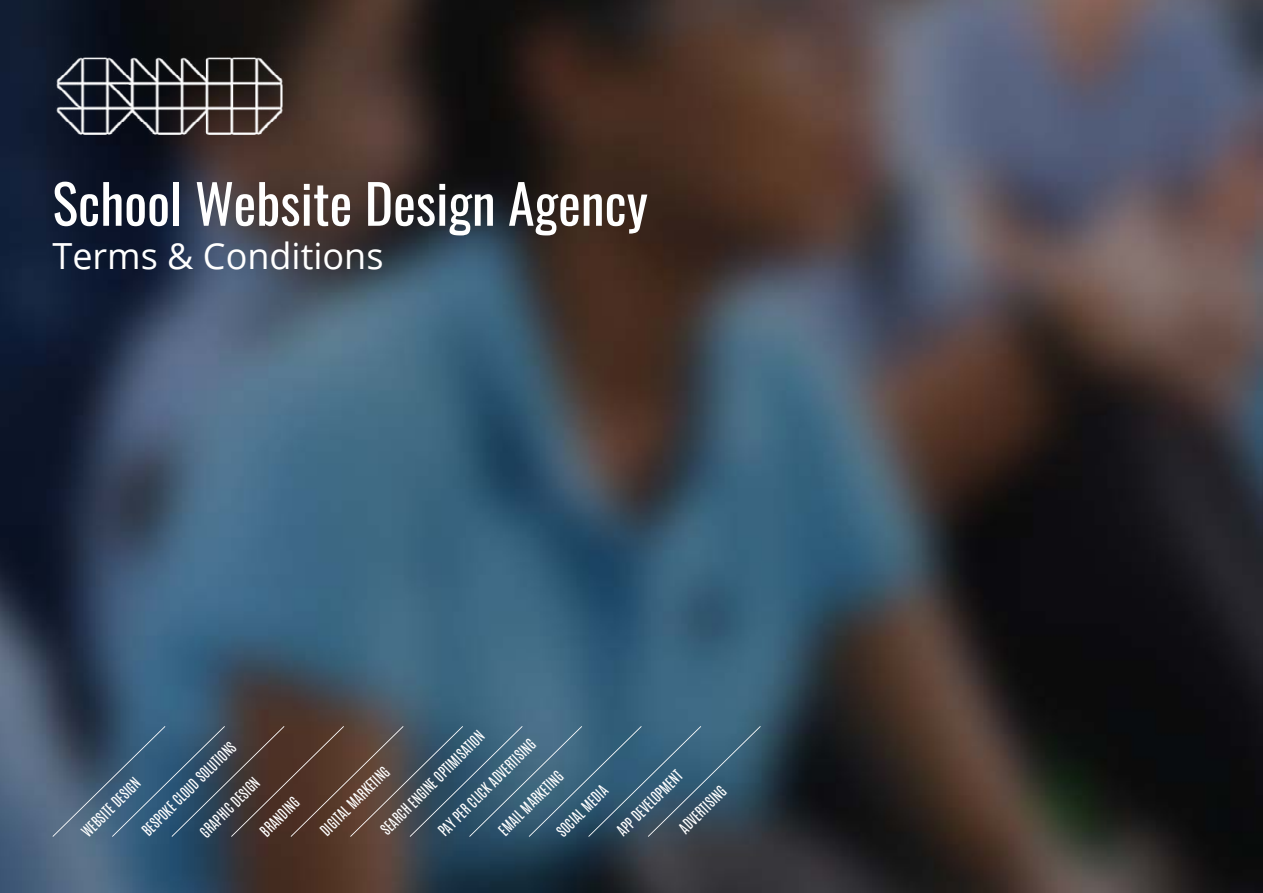
<style>
.page{position:relative;width:1263px;height:893px;background:#fff}
.page>*{position:absolute;margin:0;border:0;box-sizing:border-box;transform-origin:0 0}
.t1{font:54px "Oswald";color:#fff}
.t2{font:36px "Open Sans";color:#fff}
.t3{font:13.5px "Antonio";color:#fff}
</style>
<div class="page">
<img style="left:0;top:0;width:1263px;height:893px">
<img style="left:41px;top:45px;width:247px;height:107px">
<svg style="left:52px;top:726px;width:709px;height:111px;background:#405362"></svg>
<h1 class="t1" style="left:52px;top:166px;width:597px">School Website Design Agency</h1>
<h2 class="t2" style="left:52px;top:231px;width:333px">Terms &amp; Conditions</h2>
<p class="t3" style="left:138px;top:826px;width:127px;rotate:-45deg">BESPOKE CLOUD SOLUTIONS</p>
<p class="t3" style="left:196px;top:828px;width:79px;rotate:-45deg">GRAPHIC DESIGN</p>
<p class="t3" style="left:77px;top:827px;width:77px;rotate:-45deg">WEBSITE DESIGN</p>
<p class="t3" style="left:256px;top:827px;width:50px;rotate:-45deg">BRANDING</p>
<p class="t3" style="left:376px;top:825px;width:141px;rotate:-45deg">SEARCH ENGINE OPTIMISATION</p>
<p class="t3" style="left:434px;top:826px;width:131px;rotate:-45deg">PAY PER CLICK ADVERTISING</p>
<p class="t3" style="left:316px;top:826px;width:92px;rotate:-45deg">DIGITAL MARKETING</p>
<p class="t3" style="left:612px;top:826px;width:86px;rotate:-45deg">APP DEVELOPMENT</p>
<p class="t3" style="left:494px;top:825px;width:85px;rotate:-45deg">EMAIL MARKETING</p>
<p class="t3" style="left:552px;top:827px;width:67px;rotate:-45deg">SOCIAL MEDIA</p>
<p class="t3" style="left:675px;top:824px;width:61px;rotate:-45deg">ADVERTISING</p>
</div>
